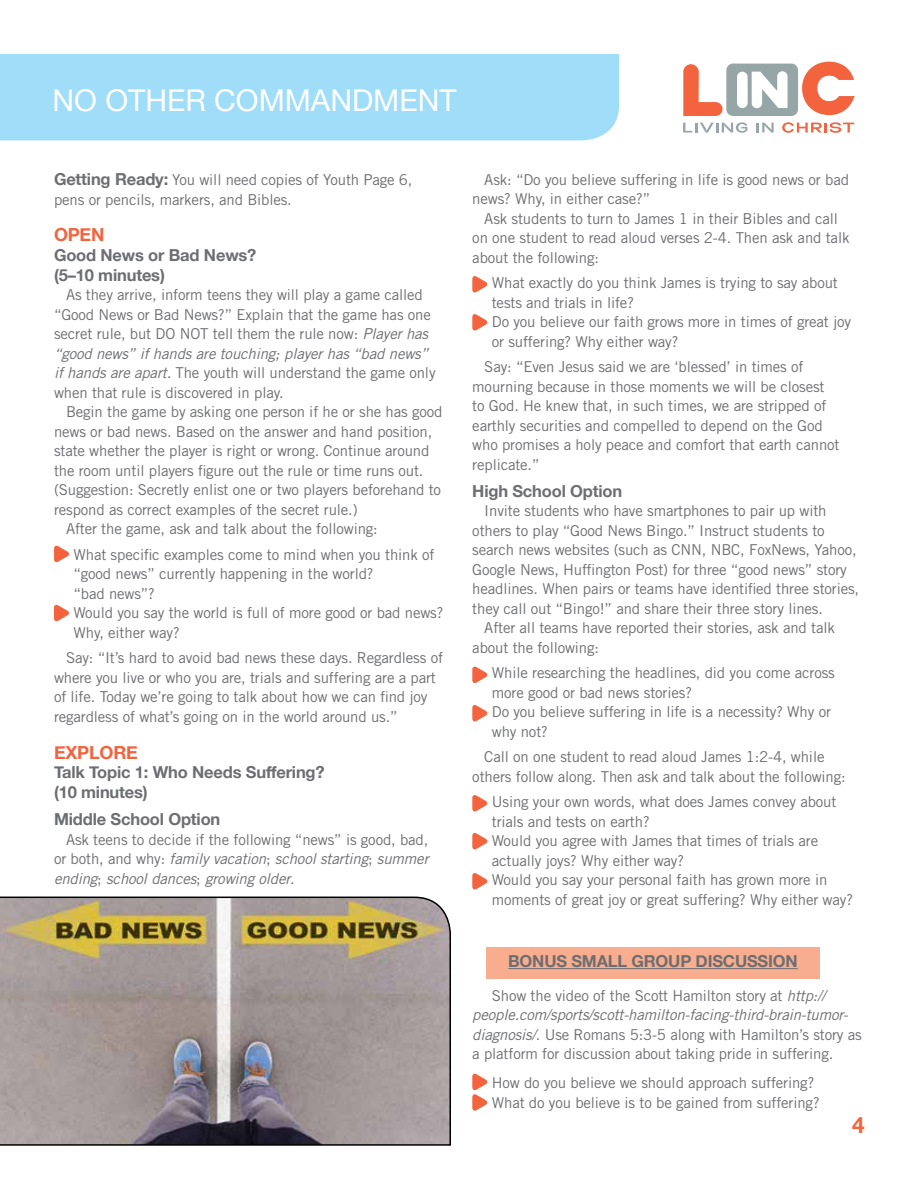
<style>
.page{position:relative;width:918px;height:1188px;background:#fff}
.page>*{position:absolute;margin:0;border:0;box-sizing:border-box;transform-origin:0 0}
.t1{font:30px "Helvetica Neue";color:#fff}
.t2{font:700 22.5px "Helvetica Neue";color:#f2633e}
.t3{font:700 18px "Helvetica Neue";letter-spacing:-.01em;color:#f2633e}
.t4{font:700 16.5px/19.8px "Helvetica Neue";letter-spacing:-.01em;color:#6d6e71}
.t5{font:15px/19.5px "Trade Gothic LT Std";letter-spacing:-.01em;color:#6d6e71}
.s1{font-family:"Helvetica Neue";font-weight:700;font-size:16.5px}
.s2{font-style:italic}
</style>
<div class="page">
<div style="left:0;top:54px;width:619px;height:86px;background:#9fddf9"></div>
<div style="left:726px;top:64px;width:72px;height:52px;background:#96a6a6;border-radius:7px"></div>
<svg style="left:683px;top:64px;width:40px;height:52px"></svg>
<svg style="left:737px;top:71px;width:51px;height:37px"></svg>
<svg style="left:802px;top:62px;width:53px;height:53px"></svg>
<svg style="left:683px;top:122px;width:64px;height:11px"></svg>
<svg style="left:757px;top:123px;width:17px;height:10px"></svg>
<svg style="left:782px;top:122px;width:72px;height:11px"></svg>
<svg style="left:472px;top:314px;width:16px;height:17px"></svg>
<svg style="left:54px;top:545px;width:15px;height:18px"></svg>
<svg style="left:54px;top:604px;width:15px;height:18px"></svg>
<svg style="left:472px;top:666px;width:16px;height:17px"></svg>
<svg style="left:472px;top:276px;width:16px;height:17px"></svg>
<svg style="left:472px;top:795px;width:16px;height:17px"></svg>
<svg style="left:472px;top:833px;width:16px;height:17px"></svg>
<svg style="left:472px;top:873px;width:16px;height:17px"></svg>
<svg style="left:472px;top:705px;width:16px;height:17px"></svg>
<svg style="left:0;top:896px;width:451px;height:250px;background:#9e938a"></svg>
<div style="left:486px;top:947px;width:334px;height:32px;background:#f9ad8f"></div>
<hr style="left:508px;top:968px;width:290px;height:1px;background:#6d6e71">
<svg style="left:472px;top:1073px;width:16px;height:38px"></svg>
<h1 class="t1" style="left:53px;top:79px;width:405px">NO OTHER COMMANDMENT</h1>
<p class="t5" style="left:54px;top:170px;width:360px"><span class="s1">Getting Ready:</span> You will need copies of Youth Page 6, pens or pencils, markers, and Bibles.</p>
<p class="t3" style="left:54px;top:221px;width:52px">OPEN</p>
<p class="t4" style="left:54px;top:246px;width:204px">Good News or Bad News? (5–10 minutes)</p>
<p class="t5" style="left:54px;top:285px;width:383px;text-indent:12px">As they arrive, inform teens they will play a game called “Good News or Bad News?” Explain that the game has one secret rule, but DO NOT tell them the rule now: <span class="s2">Player has “good news” if hands are touching; player has “bad news” if hands are apart.</span> The youth will understand the game only when that rule is discovered in play.</p>
<p class="t5" style="left:66px;top:402px;width:378px">Begin the game by asking one person if he or she has good</p>
<p class="t5" style="left:54px;top:422px;width:380px">news or bad news. Based on the answer and hand position,</p>
<p class="t5" style="left:54px;top:441px;width:377px">state whether the player is right or wrong. Continue around</p>
<p class="t5" style="left:54px;top:461px;width:371px">the room until players figure out the rule or time runs out.</p>
<p class="t5" style="left:54px;top:480px;width:389px">(Suggestion: Secretly enlist one or two players beforehand to</p>
<p class="t5" style="left:54px;top:500px;width:305px">respond as correct examples of the secret rule.)</p>
<p class="t5" style="left:66px;top:519px;width:313px">After the game, ask and talk about the following:</p>
<p class="t5" style="left:74px;top:545px;width:371px">What specific examples come to mind when you think of “good news” currently happening in the world?<br>“bad news”?<br>Would you say the world is full of more good or bad news?<br>Why, either way?</p>
<p class="t5" style="left:54px;top:648px;width:391px;text-indent:12px">Say: “It’s hard to avoid bad news these days. Regardless of where you live or who you are, trials and suffering are a part of life. Today we’re going to talk about how we can find joy regardless of what’s going on in the world around us.”</p>
<p class="t3" style="left:54px;top:738px;width:85px">EXPLORE</p>
<p class="t4" style="left:54px;top:763px;width:272px">Talk Topic 1: Who Needs Suffering? (10 minutes)</p>
<p class="t4" style="left:54px;top:810px;width:168px">Middle School Option</p>
<p class="t5" style="left:54px;top:830px;width:376px;text-align:justify;text-indent:12px">Ask teens to decide if the following “news” is good, bad, or both, and why: <span class="s2">family vacation</span>; <span class="s2">school starting</span>; <span class="s2">summer ending</span>; <span class="s2">school dances</span>; <span class="s2">growing older</span>.</p>
<p class="t5" style="left:472px;top:169px;width:378px;text-indent:12px">Ask: “Do you believe suffering in life is good news or bad news? Why, in either case?”</p>
<p class="t5" style="left:472px;top:208px;width:379px;text-indent:12px">Ask students to turn to James 1 in their Bibles and call on one student to read aloud verses 2-4. Then ask and talk about the following:</p>
<p class="t5" style="left:492px;top:273px;width:361px">What exactly do you think James is trying to say about tests and trials in life?<br>Do you believe our faith grows more in times of great joy or suffering? Why either way?</p>
<p class="t5" style="left:472px;top:357px;width:369px;text-indent:12px">Say: “Even Jesus said we are ‘blessed’ in times of mourning because in those moments we will be closest to God. He knew that, in such times, we are stripped of earthly securities and compelled to depend on the God who promises a holy peace and comfort that earth cannot replicate.”</p>
<p class="t4" style="left:472px;top:481px;width:151px">High School Option</p>
<p class="t5" style="left:484px;top:501px;width:344px">Invite students who have smartphones to pair up with</p>
<p class="t5" style="left:472px;top:521px;width:354px">others to play “Good News Bingo.” Instruct students to</p>
<p class="t5" style="left:472px;top:540px;width:386px">search news websites (such as CNN, NBC, FoxNews, Yahoo,</p>
<p class="t5" style="left:472px;top:560px;width:376px">Google News, Huffington Post) for three “good news” story</p>
<p class="t5" style="left:472px;top:579px;width:388px">headlines. When pairs or teams have identified three stories,</p>
<p class="t5" style="left:472px;top:599px;width:352px">they call out “Bingo!” and share their three story lines.</p>
<p class="t5" style="left:484px;top:618px;width:352px">After all teams have reported their stories, ask and talk</p>
<p class="t5" style="left:472px;top:638px;width:128px">about the following:</p>
<p class="t5" style="left:492px;top:663px;width:345px">While researching the headlines, did you come across more good or bad news stories?<br>Do you believe suffering in life is a necessity? Why or why not?</p>
<p class="t5" style="left:472px;top:747px;width:375px;text-indent:12px">Call on one student to read aloud James 1:2-4, while others follow along. Then ask and talk about the following:</p>
<p class="t5" style="left:492px;top:792px;width:363px">Using your own words, what does James convey about trials and tests on earth?<br>Would you agree with James that times of trials are actually joys? Why either way?<br>Would you say your personal faith has grown more in moments of great joy or great suffering? Why either way?</p>
<p class="t4" style="left:508px;top:952px;width:291px">BONUS SMALL GROUP DISCUSSION</p>
<p class="t5" style="left:472px;top:986px;width:391px;text-indent:20px">Show the video of the Scott Hamilton story at <span class="s2">http:// people.com/sports/scott-hamilton-facing-third-brain-tumor&shy;diagnosis/</span>. Use Romans 5:3-5 along with Hamilton’s story as a platform for discussion about taking pride in suffering.</p>
<p class="t5" style="left:492px;top:1072px;width:329px">How do you believe we should approach suffering?<br>What do you believe is to be gained from suffering?</p>
<h2 class="t2" style="left:852px;top:1108px;width:14px">4</h2>
</div>
